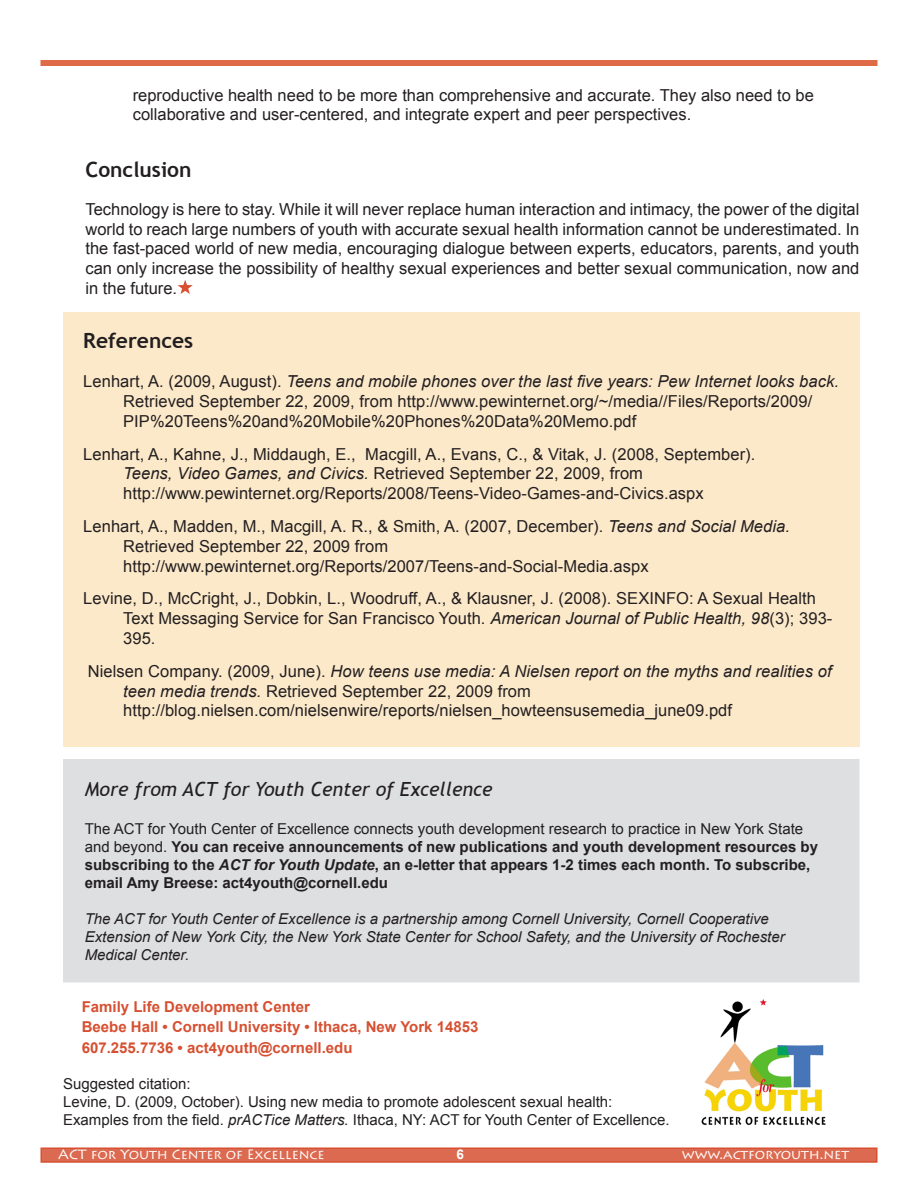
<style>
.page{position:relative;width:918px;height:1188px;background:#fff}
.page>*{position:absolute;margin:0;border:0;box-sizing:border-box;transform-origin:0 0}
.t1{font:700 21px "Trebuchet MS";color:#231f20}
.basic__smaller_font{font:italic 19.5px "Trebuchet MS";color:#231f20}
.Hanging_indent_10_fo{font:16.5px/19.8px "Arial";letter-spacing:.005em;color:#231f20}
.basic__smaller_font-2{font:700 15px/18px "Arial";color:#231f20}
.basic__smaller_font-3{font:italic 15px/18px "Arial";color:#231f20}
.t2{font:15px/18px "Arial";color:#231f20}
.t3{font:700 15px/20.2px "Arial";color:#d65031}
.t4{font:13.5px "Lithos Pro";color:#fff}
.t5{font:700 13.5px "Arial";color:#fff}
.s1{font-style:italic}
.s2{font-weight:400}
</style>
<div class="page">
<div style="left:41px;top:1148px;width:836px;height:14px;background:#dc6a50"></div>
<div style="left:40px;top:1148px;width:838px;height:15px;border:2px solid #d65031"></div>
<div style="left:63px;top:312px;width:797px;height:435px;background:#fce9ca"></div>
<div style="left:40px;top:60px;width:838px;height:6px;background:#de6a48"></div>
<div style="left:63px;top:759px;width:797px;height:223px;background:#dddfe1"></div>
<img style="left:701px;top:999px;width:125px;height:127px">
<svg style="left:178px;top:280px;width:15px;height:14px"></svg>
<p class="Hanging_indent_10_fo" style="left:133px;top:85px;width:683px">reproductive health need to be more than comprehensive and accurate. They also need to be collaborative and user-centered, and integrate expert and peer perspectives.</p>
<p class="t1" style="left:86px;top:156px;width:108px">Conclusion</p>
<p class="Hanging_indent_10_fo" style="left:86px;top:199px;width:775px;text-align:justify">Technology is here to stay. While it will never replace human interaction and intimacy, the power of the digital world to reach large numbers of youth with accurate sexual health information cannot be underestimated. In the fast-paced world of new media, encouraging dialogue between experts, educators, parents, and youth can only increase the possibility of healthy sexual experiences and better sexual communication, now and in the future.</p>
<p class="t1" style="left:83px;top:327px;width:112px">References</p>
<p class="Hanging_indent_10_fo" style="left:123px;top:372px;width:717px;text-indent:-40px">Lenhart, A. (2009, August). <span class="s1">Teens and mobile phones over the last five years: Pew Internet looks back.<br></span>Retrieved September 22, 2009, from http://www.pewinternet.org/~/media//Files/Reports/2009/<br>PIP%20Teens%20and%20Mobile%20Phones%20Data%20Memo.pdf</p>
<p class="Hanging_indent_10_fo" style="left:123px;top:444px;width:634px;text-indent:-40px">Lenhart, A., Kahne, J., Middaugh, E., Macgill, A., Evans, C., &amp; Vitak, J. (2008, September).<br><span class="s1">Teens, Video Games, and Civics.</span> Retrieved September 22, 2009, from http://www.pewinternet.org/Reports/2008/Teens-Video-Games-and-Civics.aspx</p>
<p class="Hanging_indent_10_fo" style="left:123px;top:517px;width:668px;text-indent:-40px">Lenhart, A., Madden, M., Macgill, A. R., &amp; Smith, A. (2007, December). <span class="s1">Teens and Social Media.<br></span>Retrieved September 22, 2009 from http://www.pewinternet.org/Reports/2007/Teens-and-Social-Media.aspx</p>
<p class="Hanging_indent_10_fo" style="left:123px;top:589px;width:711px;text-indent:-40px">Levine, D., McCright, J., Dobkin, L., Woodruff, A., &amp; Klausner, J. (2008). SEXINFO: A Sexual Health<br>Text Messaging Service for San Francisco Youth. <span class="s1">American Journal of Public Health, 98</span>(3); 393-<br>395.</p>
<p class="Hanging_indent_10_fo" style="left:123px;top:661px;width:710px;text-indent:-35px">Nielsen Company. (2009, June). <span class="s1">How teens use media: A Nielsen report on the myths and realities of teen media trends.</span> Retrieved September 22, 2009 from http://blog.nielsen.com/nielsenwire/reports/nielsen_howteensusemedia_june09.pdf</p>
<p class="basic__smaller_font" style="left:85px;top:777px;width:409px">More from ACT for Youth Center of Excellence</p>
<p class="basic__smaller_font-2" style="left:85px;top:820px;width:735px"><span class="s2">The ACT for Youth Center of Excellence connects youth development research to practice in New York State and beyond.</span> You can receive announcements of new publications and youth development resources by subscribing to the <span class="s1">ACT for Youth Update</span>, an e-letter that appears 1-2 times each month. To subscribe, email Amy Breese: act4youth@cornell.edu</p>
<p class="basic__smaller_font-3" style="left:85px;top:910px;width:702px">The ACT for Youth Center of Excellence is a partnership among Cornell University, Cornell Cooperative<br>Extension of New York City, the New York State Center for School Safety, and the University of Rochester<br>Medical Center.</p>
<p class="t3" style="left:82px;top:997px;width:398px">Family Life Development Center<br>Beebe Hall • Cornell University • Ithaca, New York 14853</p>
<p class="t3" style="left:82px;top:1038px;width:272px">607.255.7736 • act4youth@cornell.edu</p>
<p class="t2" style="left:63px;top:1075px;width:608px">Suggested citation:<br>Levine, D. (2009, October). Using new media to promote adolescent sexual health:<br>Examples from the field. <span class="s1">prACTice Matters.</span> Ithaca, NY: ACT for Youth Center of Excellence.</p>
<p class="t4" style="left:58px;top:1146px;width:268px">ACT for Youth Center of Excellence</p>
<p class="t5" style="left:456px;top:1145px;width:9px">6</p>
<p class="t4" style="left:682px;top:1146px;width:169px">www.actforyouth.net</p>
</div>
